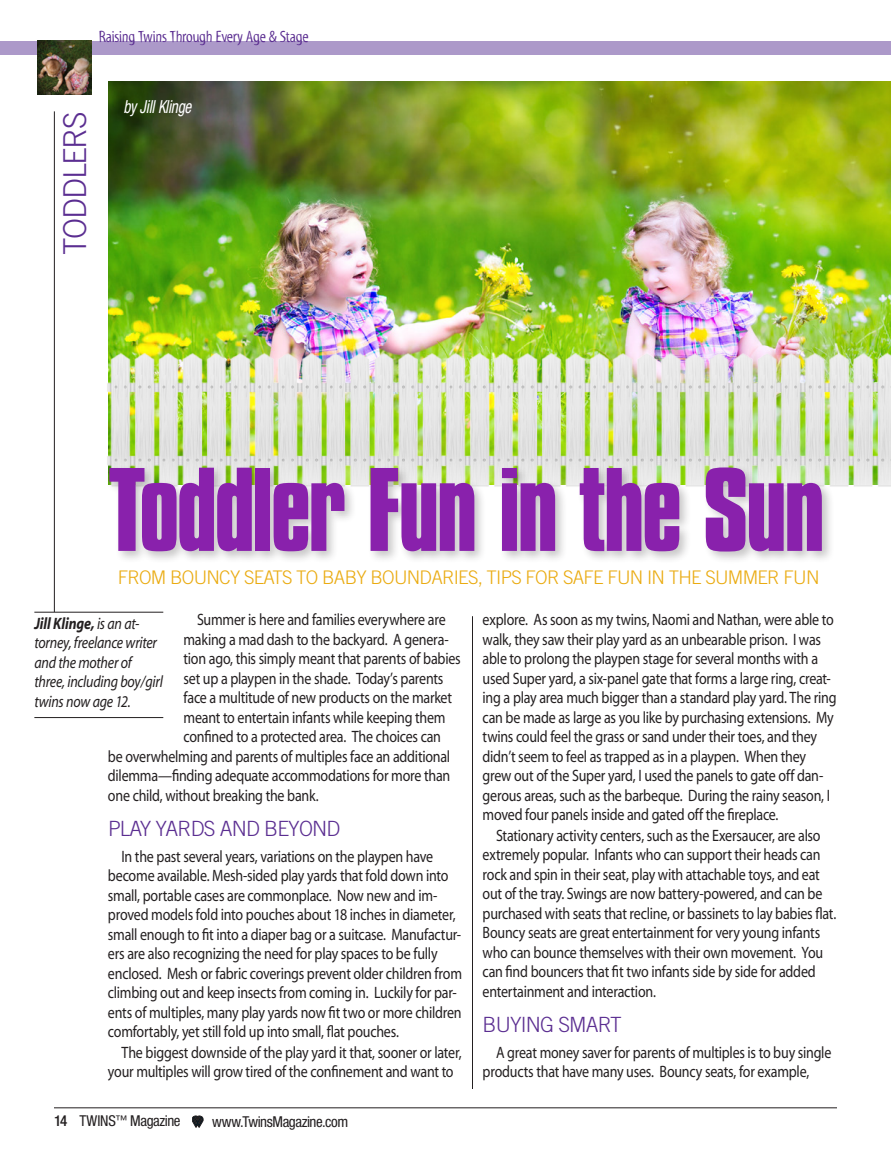
<style>
.page{position:relative;width:891px;height:1161px;background:#fff}
.page>*{position:absolute;margin:0;border:0;box-sizing:border-box;transform-origin:0 0}
.t1{font:700 102.15px "Compacta BT";letter-spacing:-.03em;color:#8921ac}
.t2{font:300 31.5px "Trade Gothic";letter-spacing:-.04em;color:#5b2e91}
.t3{font:300 21px "Trade Gothic";letter-spacing:-.04em;color:#5b2e91}
.t4{font:300 18.75px "Trade Gothic";letter-spacing:-.04em;color:#eaab11}
.t5{font:italic condensed 18px "Helvetica Neue";letter-spacing:-.02em;color:#fff;scale:.85 1}
.t6{font:16.5px/19.5px "Myriad";letter-spacing:-.02em;color:#231f20;scale:.85 1}
.t7{font:italic 16.5px/19.5px "Myriad";letter-spacing:-.015em;color:#231f20;scale:.85 1}
.t8{font:16.5px "Myriad Tilt";letter-spacing:-.02em;color:#5b2e91}
.t9{font:condensed 15px "Helvetica Neue";letter-spacing:-.03em;color:#231f20}
.s1{font-weight:700}
.s2{font-weight:500}
.s3{font-size:12px}
</style>
<div class="page">
<svg style="left:192px;top:1116px;width:11px;height:11px"></svg>
<div style="left:0;top:41px;width:891px;height:13px;background:#ac99c9"></div>
<img style="left:37px;top:41px;width:54px;height:54px">
<hr style="left:54px;top:111px;width:1px;height:501px;background:#231f20">
<hr style="left:54px;top:1107px;width:783px;height:1px;background:#231f20">
<hr style="left:472px;top:616px;width:1px;height:473px;background:#231f20">
<hr style="left:34px;top:612px;width:129px;height:1px;background:#231f20">
<hr style="left:34px;top:717px;width:129px;height:1px;background:#231f20">
<img style="left:108px;top:81px;width:783px;height:212px">
<img style="left:107px;top:293px;width:138px;height:171px">
<img style="left:245px;top:293px;width:167px;height:171px">
<img style="left:412px;top:293px;width:168px;height:171px">
<img style="left:580px;top:293px;width:167px;height:171px">
<img style="left:747px;top:293px;width:144px;height:194px">
<div style="left:107px;top:464px;width:728px;height:100px;background:#231f20;opacity:.25"></div>
<p class="t8" style="left:99px;top:28px;width:211px">Raising Twins Through Every Age &amp; Stage</p>
<h2 class="t2" style="left:56px;top:255px;width:145px;rotate:-90deg">TODDLERS</h2>
<p class="t5" style="left:123px;top:96px;width:81px">by Jill Klinge</p>
<h1 class="t1" style="left:108px;top:448px;width:719px">Toddler Fun in the Sun</h1>
<p class="t4" style="left:118px;top:567px;width:157px">FROM BOUNCY SEATS</p>
<p class="t4" style="left:296px;top:567px;width:200px">TO BABY BOUNDARI ES, TIPS</p>
<p class="t4" style="left:526px;top:567px;width:295px">FOR SAFE FUN I N THE SUMMER FUN</p>
<p class="t6" style="left:197px;top:611px;width:294px">Summer is here and families everywhere are</p>
<p class="t6" style="left:184px;top:630px;width:313px">making a mad dash to the backyard. A genera-</p>
<p class="t6" style="left:184px;top:650px;width:328px">tion ago, this simply meant that parents of babies</p>
<p class="t6" style="left:184px;top:669px;width:307px">set up a playpen in the shade. Today’s parents</p>
<p class="t6" style="left:184px;top:689px;width:317px">face a multitude of new products on the market</p>
<p class="t6" style="left:184px;top:708px;width:310px">meant to entertain infants while keeping them</p>
<p class="t6" style="left:184px;top:728px;width:304px">confined to a protected area. The choices can</p>
<p class="t6" style="left:108px;top:747px;width:404px">be overwhelming and parents of multiples face an additional</p>
<p class="t6" style="left:108px;top:767px;width:404px">dilemma—finding adequate accommodations for more than</p>
<p class="t6" style="left:108px;top:786px;width:249px">one child, without breaking the bank.</p>
<p class="t3" style="left:108px;top:816px;width:231px">PLAY YARDS AND BEYOND</p>
<p class="t6" style="left:108px;top:847px;width:418px;text-indent:14px">In the past several years, variations on the playpen have become available. Mesh-sided play yards that fold down into small, portable cases are commonplace. Now new and im&shy;proved models fold into pouches about 18 inches in diameter, small enough to fit into a diaper bag or a suitcase. Manufactur&shy;ers are also recognizing the need for play spaces to be fully enclosed. Mesh or fabric coverings prevent older children from climbing out and keep insects from coming in. Luckily for par&shy;ents of multiples, many play yards now fit two or more children comfortably, yet still fold up into small, flat pouches.</p>
<p class="t6" style="left:108px;top:1043px;width:418px;text-indent:14px">The biggest downside of the play yard it that, sooner or later, your multiples will grow tired of the confinement and want to</p>
<p class="t7" style="left:34px;top:614px;width:153px"><span class="s1">Jill Klinge,</span> is an at&shy;torney, freelance writer and the mother of three, including boy/girl twins now age 12.</p>
<p class="t9" style="left:54px;top:1112px;width:128px"><span class="s2">14</span> TWINS<span class="s3">™</span> Magazine</p>
<p class="t9" style="left:212px;top:1113px;width:138px">www.TwinsMagazine.com</p>
<p class="t6" style="left:483px;top:611px;width:418px">explore. As soon as my twins, Naomi and Nathan, were able to walk, they saw their play yard as an unbearable prison. I was able to prolong the playpen stage for several months with a used Super yard, a six-panel gate that forms a large ring, creat&shy;ing a play area much bigger than a standard play yard. The ring can be made as large as you like by purchasing extensions. My twins could feel the grass or sand under their toes, and they didn’t seem to feel as trapped as in a playpen. When they grew out of the Super yard, I used the panels to gate off dan&shy;gerous areas, such as the barbeque. During the rainy season, I moved four panels inside and gated off the fireplace.</p>
<p class="t6" style="left:483px;top:826px;width:418px;text-indent:14px">Stationary activity centers, such as the Exersaucer, are also extremely popular. Infants who can support their heads can rock and spin in their seat, play with attachable toys, and eat out of the tray. Swings are now battery-powered, and can be purchased with seats that recline, or bassinets to lay babies flat.<br>Bouncy seats are great entertainment for very young infants who can bounce themselves with their own movement. You can find bouncers that fit two infants side by side for added entertainment and interaction.</p>
<p class="t3" style="left:483px;top:1012px;width:135px">B UYI NG SMART</p>
<p class="t6" style="left:483px;top:1043px;width:412px;text-indent:14px">A great money saver for parents of multiples is to buy single products that have many uses. Bouncy seats, for example,</p>
</div>
